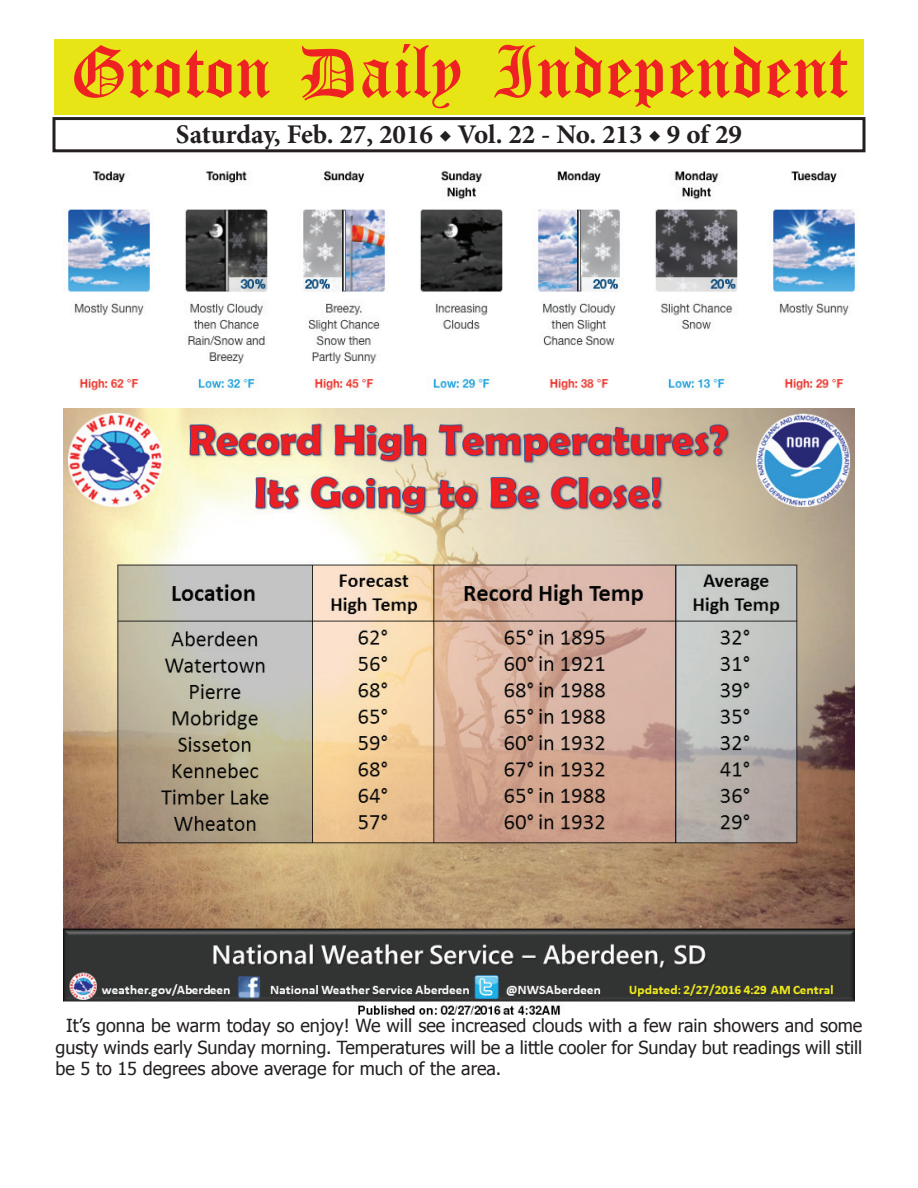
<style>
.page{position:relative;width:918px;height:1188px;background:#fff}
.page>*{position:absolute;margin:0;border:0;box-sizing:border-box;transform-origin:0 0}
.t1{font:54px "Old English Five";color:#ee2123}
.t2{font:700 27px "Minion Pro";color:#231f20}
.t3{font:18px/21.6px "Tahoma";color:#231f20;text-align:justify}
</style>
<div class="page">
<div style="left:52px;top:117px;width:814px;height:35px;border:3px solid #231f20"></div>
<div style="left:54px;top:40px;width:810px;height:75px;background:#e7e515"></div>
<img style="left:64px;top:408px;width:790px;height:607px">
<img style="left:63px;top:170px;width:793px;height:221px">
<h1 class="t1" style="left:70px;top:47px;width:779px">Groton Daily Independent</h1>
<h2 class="t2" style="left:176px;top:116px;width:568px">Saturday, Feb. 27, 2016 ◆ Vol. 22 - No. 213 ◆ 9 of 29</h2>
<p class="t3" style="left:56px;top:1014px;width:808px;text-indent:10px">It’s gonna be warm today so enjoy! We will see increased clouds with a few rain showers and some gusty winds early Sunday morning. Temperatures will be a little cooler for Sunday but readings will still be 5 to 15 degrees above average for much of the area.</p>
</div>
